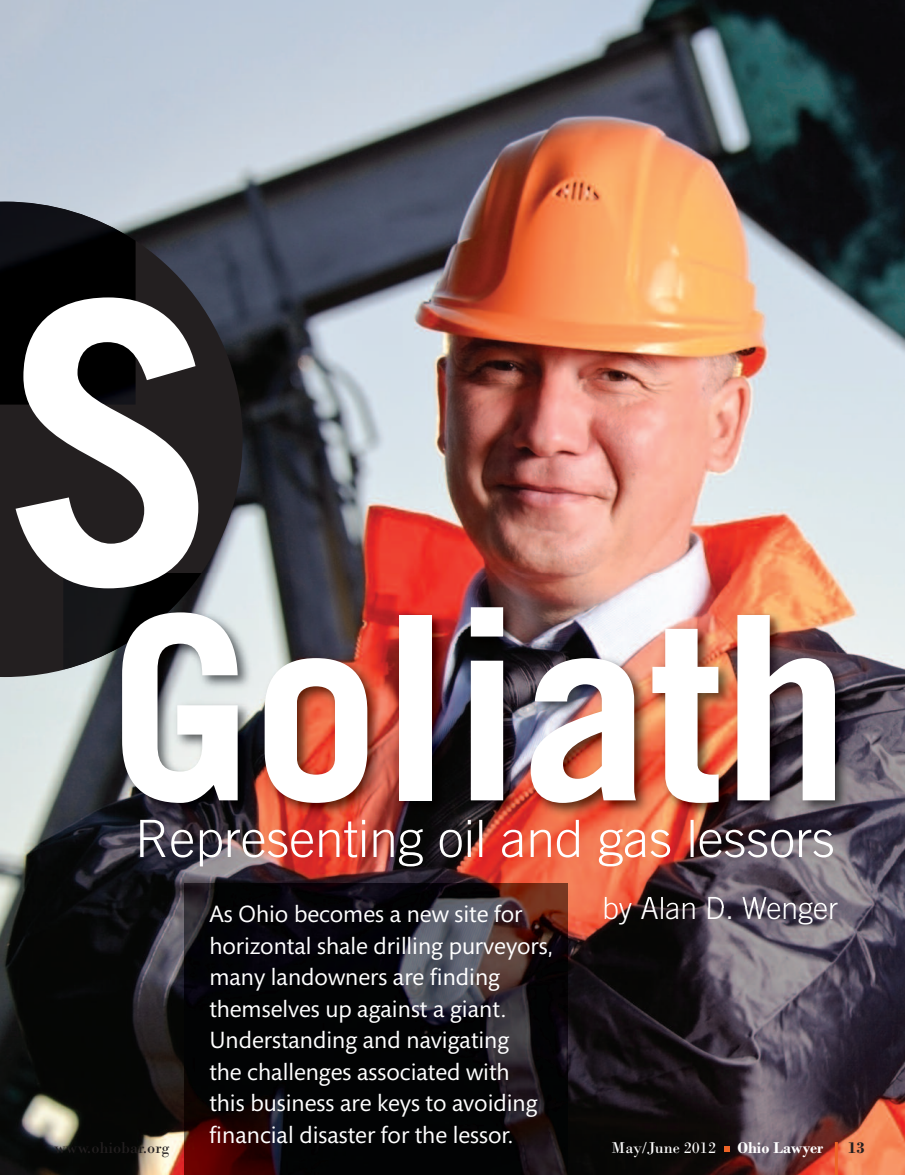
<style>
.page{position:relative;width:905px;height:1175px;background:#fff}
.page>*{position:absolute;margin:0;border:0;box-sizing:border-box;transform-origin:0 0}
.t1{font:700 391.95px "Trade Gothic";color:#fff}
.t2{font:700 256.65px "Trade Gothic";color:#fff}
.t3{font:300 30px "Trade Gothic";color:#fff}
.t4{font:24px/31.5px "Mundo Sans";color:#fff}
.t5{font:16.5px "Bodoni";color:#231f20}
.t6{font:16.5px "Bodoni";color:#fff}
.t7{font:700 16.5px "Bodoni";color:#fff}
.t8{font:700 16.5px "Bodoni";color:#231f20}
</style>
<div class="page">
<img style="left:0;top:0;width:904px;height:1174px">
<svg style="left:724px;top:1146px;width:5px;height:5px"></svg>
<hr style="left:834px;top:1142px;width:3px;height:32px;background:#ed6326">
<svg style="left:0;top:201px;width:243px;height:476px;fill:#231f20"></svg>
<div style="left:0;top:58px;width:136px;height:143px;background:#bdc9d7"></div>
<img style="left:0;top:201px;width:136px;height:203px">
<img style="left:22px;top:297px;width:114px;height:107px">
<img style="left:63px;top:573px;width:841px;height:334px">
<img style="left:140px;top:819px;width:382px;height:47px">
<img style="left:604px;top:897px;width:233px;height:10px">
<img style="left:63px;top:573px;width:138px;height:96px">
<img style="left:63px;top:573px;width:104px;height:15px">
<img style="left:184px;top:883px;width:384px;height:291px">
<h1 class="t1" style="left:3px;top:301px;width:219px">S</h1>
<h2 class="t2" style="left:109px;top:615px;width:742px">Goliath</h2>
<p class="t3" style="left:602px;top:897px;width:237px">by Alan D. Wenger</p>
<p class="t4" style="left:209px;top:901px;width:345px">As Ohio becomes a new site for horizontal shale drilling purveyors, many landowners are finding themselves up against a giant.<br>Understanding and navigating<br>the challenges associated with<br>this business are keys to avoiding financial disaster for the lessor.</p>
<p class="t5" style="left:54px;top:1142px;width:117px">www.ohiobar.org</p>
<p class="t6" style="left:611px;top:1142px;width:106px">May/June 2012</p>
<p class="t7" style="left:737px;top:1142px;width:87px">Ohio Lawyer</p>
<p class="t8" style="left:848px;top:1142px;width:18px">13</p>
</div>
